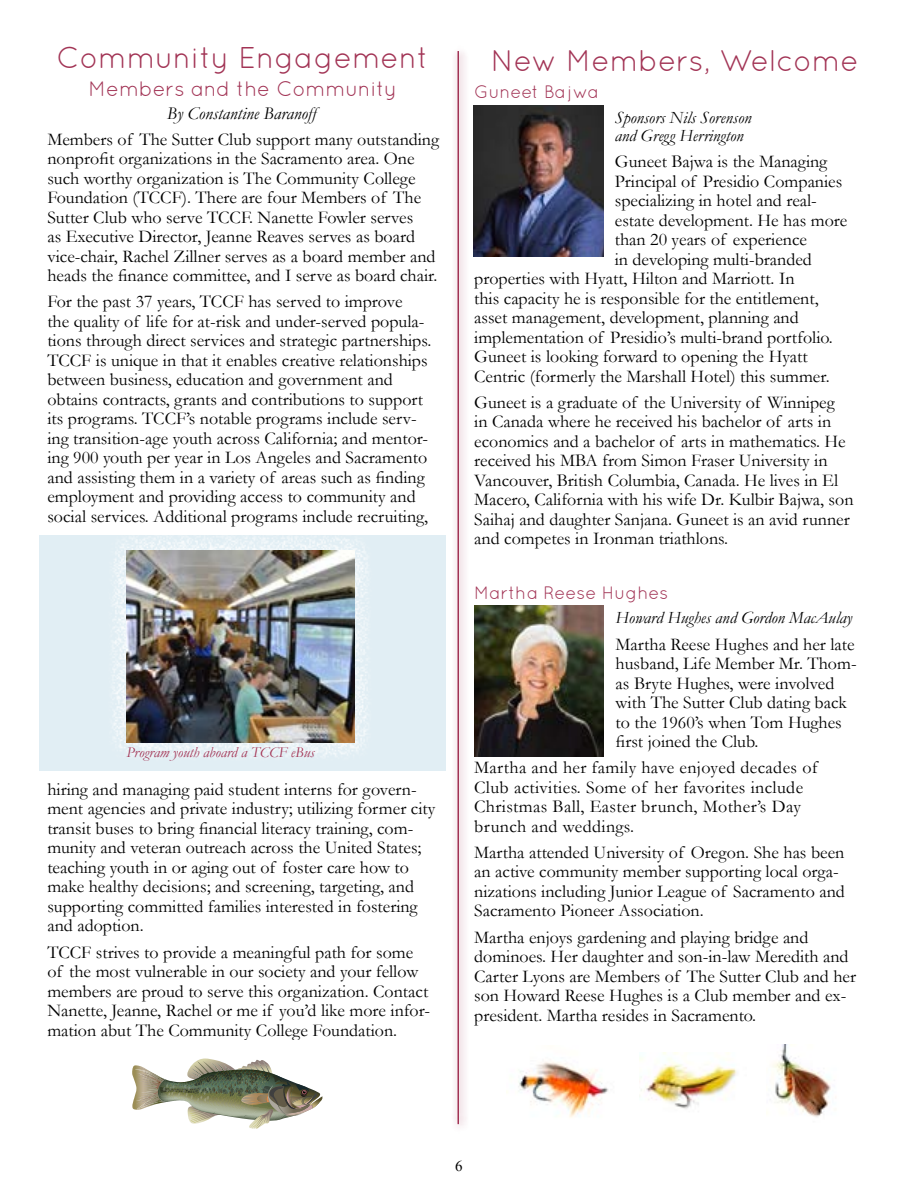
<style>
.page{position:relative;width:918px;height:1188px;background:#fff}
.page>*{position:absolute;margin:0;border:0;box-sizing:border-box;transform-origin:0 0}
.t1{font:30px "Quicksand";color:#a23455}
.t2{font:21px "Quicksand";color:#a23455}
.t3{font:18px/19.5px "Garamond";color:#000}
.t4{font:18px/19.5px "Garamond";letter-spacing:.02em;color:#000}
.t5{font:18px "Quicksand";color:#a23455}
.t6{font:italic 18px "Garamond";color:#000}
.t7{font:italic 17.25px/18px "Garamond";color:#000}
.t8{font:italic 15px "Garamond";color:#a23455}
.t9{font:15px "Times New Roman";color:#000}
</style>
<div class="page">
<div style="left:40px;top:535px;width:406px;height:235px;background:#e1eef4"></div>
<img style="left:474px;top:605px;width:130px;height:152px">
<img style="left:473px;top:105px;width:130px;height:151px">
<div style="left:108px;top:532px;width:266px;height:229px;background:#e7f1f6"></div>
<img style="left:126px;top:550px;width:228px;height:193px">
<img style="left:772px;top:1044px;width:59px;height:73px">
<img style="left:518px;top:1062px;width:91px;height:56px">
<img style="left:640px;top:1053px;width:97px;height:56px">
<div style="left:451px;top:45px;width:18px;height:1089px;background:#a23455;opacity:.75"></div>
<hr style="left:458px;top:51px;width:1px;height:1073px;background:#a23455">
<img style="left:132px;top:1058px;width:191px;height:71px">
<h1 class="t1" style="left:57px;top:41px;width:374px">Community Engagement</h1>
<h1 class="t1" style="left:491px;top:43px;width:369px">New Members, Welcome</h1>
<p class="t2" style="left:88px;top:77px;width:310px">Members and the Community</p>
<p class="t6" style="left:167px;top:101px;width:151px">By Constantine Baranoff</p>
<p class="t3" style="left:47px;top:129px;width:393px">Members of The Sutter Club support many outstanding nonprofit organizations in the Sacramento area. One such worthy organization is The Community College Foundation (TCCF). There are four Members of The Sutter Club who serve TCCF. Nanette Fowler serves<br>as Executive Director, Jeanne Reaves serves as board vice-chair, Rachel Zillner serves as a board member and heads the finance committee, and I serve as board chair.</p>
<p class="t3" style="left:47px;top:292px;width:385px">For the past 37 years, TCCF has served to improve<br>the quality of life for at-risk and under-served popula&shy;tions through direct services and strategic partnerships.<br>TCCF is unique in that it enables creative relationships between business, education and government and obtains contracts, grants and contributions to support its programs. TCCF’s notable programs include serv&shy;ing transition-age youth across California; and mentor&shy;ing 900 youth per year in Los Angeles and Sacramento and assisting them in a variety of areas such as finding employment and providing access to community and social services. Additional programs include recruiting,</p>
<p class="t5" style="left:474px;top:82px;width:126px">Guneet Bajwa</p>
<p class="t7" style="left:615px;top:108px;width:138px">Sponsors Nils Sorenson and Gregg Herrington</p>
<p class="t3" style="left:615px;top:151px;width:214px">Guneet Bajwa is the Managing</p>
<p class="t3" style="left:615px;top:171px;width:229px">Principal of Presidio Companies</p>
<p class="t3" style="left:615px;top:190px;width:204px">specializing in hotel and real-</p>
<p class="t3" style="left:615px;top:210px;width:234px">estate development. He has more</p>
<p class="t3" style="left:615px;top:229px;width:194px">than 20 years of experience</p>
<p class="t3" style="left:615px;top:249px;width:199px">in developing multi-branded</p>
<p class="t3" style="left:474px;top:268px;width:322px">properties with Hyatt, Hilton and Marriott. In</p>
<p class="t3" style="left:474px;top:288px;width:346px">this capacity he is responsible for the entitlement,</p>
<p class="t3" style="left:474px;top:307px;width:326px">asset management, development, planning and</p>
<p class="t3" style="left:474px;top:327px;width:360px">implementation of Presidio’s multi-brand portfolio.</p>
<p class="t3" style="left:474px;top:346px;width:335px">Guneet is looking forward to opening the Hyatt</p>
<p class="t3" style="left:474px;top:366px;width:357px">Centric (formerly the Marshall Hotel) this summer.</p>
<p class="t3" style="left:474px;top:392px;width:381px">Guneet is a graduate of the University of Winnipeg<br>in Canada where he received his bachelor of arts in economics and a bachelor of arts in mathematics. He received his MBA from Simon Fraser University in Vancouver, British Columbia, Canada. He lives in El Macero, California with his wife Dr. Kulbir Bajwa, son Saihaj and daughter Sanjana. Guneet is an avid runner and competes in Ironman triathlons.</p>
<p class="t8" style="left:126px;top:742px;width:190px">Program youth aboard a TCCF eBus</p>
<p class="t3" style="left:47px;top:779px;width:389px">hiring and managing paid student interns for govern&shy;ment agencies and private industry; utilizing former city transit buses to bring financial literacy training, com&shy;munity and veteran outreach across the United States; teaching youth in or aging out of foster care how to make healthy decisions; and screening, targeting, and supporting committed families interested in fostering and adoption.</p>
<p class="t3" style="left:47px;top:942px;width:384px">TCCF strives to provide a meaningful path for some of the most vulnerable in our society and your fellow members are proud to serve this organization. Contact Nanette, Jeanne, Rachel or me if you’d like more infor&shy;mation abut The Community College Foundation.</p>
<p class="t5" style="left:474px;top:582px;width:196px">Martha Reese Hughes</p>
<p class="t7" style="left:616px;top:608px;width:238px">Howard Hughes and Gordon MacAulay</p>
<p class="t3" style="left:616px;top:634px;width:243px">Martha Reese Hughes and her late husband, Life Member Mr. Thom&shy;as Bryte Hughes, were involved with The Sutter Club dating back to the 1960’s when Tom Hughes first joined the Club.</p>
<p class="t4" style="left:474px;top:757px;width:345px">Martha and her family have enjoyed decades of Club activities. Some of her favorites include Christmas Ball, Easter brunch, Mother’s Day brunch and weddings.</p>
<p class="t3" style="left:474px;top:842px;width:372px">Martha attended University of Oregon. She has been an active community member supporting local orga&shy;nizations including Junior League of Sacramento and Sacramento Pioneer Association.</p>
<p class="t3" style="left:474px;top:927px;width:383px">Martha enjoys gardening and playing bridge and dominoes. Her daughter and son-in-law Meredith and Carter Lyons are Members of The Sutter Club and her son Howard Reese Hughes is a Club member and ex&shy;president. Martha resides in Sacramento.</p>
<p class="t9" style="left:455px;top:1156px;width:9px">6</p>
</div>
